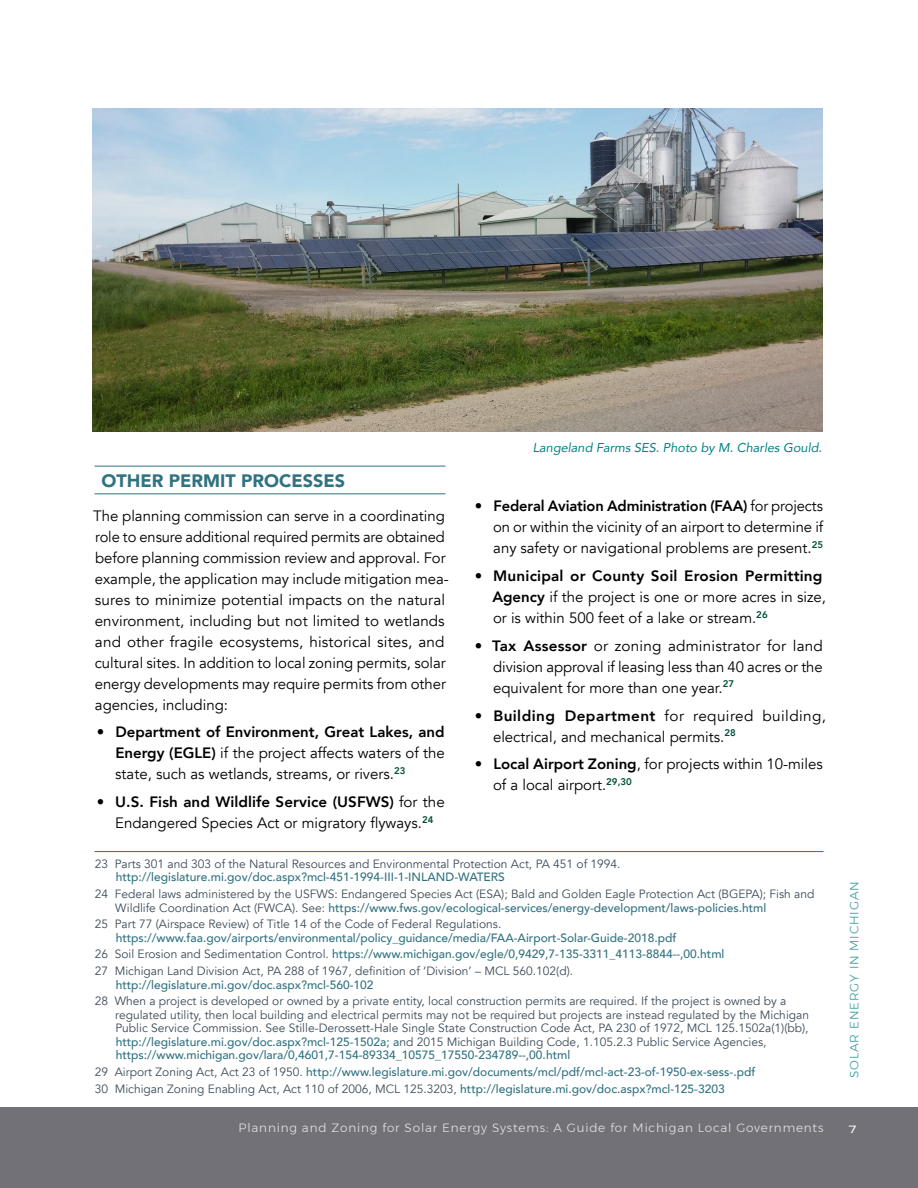
<style>
.page{position:relative;width:918px;height:1188px;background:#fff}
.page>*{position:absolute;margin:0;border:0;box-sizing:border-box;transform-origin:0 0}
.SubHEADER{font:900 18px "Avenir";color:#317280}
.Content-justified{font:15px/21px "Avenir";color:#000}
.t1{font:300 14.25px "Copperplate";color:#fff}
.caption-1{font:italic 12.75px "Avenir";color:#008183}
.Footnote{font:12px/13.5px "Avenir";color:#3c4c59}
.Footnote-2{font:500 12px/13.5px "Avenir";color:#317280}
.t2{font:300 12px "Montserrat";letter-spacing:.07em;color:#e6e6e6}
.t3{font:300 12px "Montserrat";letter-spacing:.07em;color:#339a9c}
.s1{font-weight:800}
.s2{font-weight:500;color:#317280}
.s3{font-weight:400;color:#3c4c59}
</style>
<div class="page">
<div style="left:0;top:1108px;width:918px;height:80px;background:#727177"></div>
<hr style="left:94px;top:466px;width:352px;height:1px;background:#317280">
<hr style="left:94px;top:493px;width:352px;height:1px;background:#317280">
<hr style="left:94px;top:851px;width:730px;height:1px;background:#008183">
<img style="left:93px;top:108px;width:729px;height:324px">
<p class="caption-1" style="left:533px;top:440px;width:291px">Langeland Farms SES. Photo by M. Charles Gould.</p>
<p class="SubHEADER" style="left:102px;top:465px;width:245px">OTHER PERMIT PROCESSES</p>
<p class="Content-justified" style="left:93px;top:505px;width:357px">The planning commission can serve in a coordinating role to ensure additional required permits are obtained before planning commission review and approval. For example, the application may include mitigation mea&shy;sures to minimize potential impacts on the natural environment, including but not limited to wetlands and other fragile ecosystems, historical sites, and cultural sites. In addition to local zoning permits, solar energy developments may require permits from other agencies, including:</p>
<p class="Content-justified" style="left:115px;top:722px;width:331px;text-align:justify;text-indent:-19px">• <span class="s1">Department of Environment, Great Lakes, and Energy (EGLE)</span> if the project affects waters of the state, such as wetlands, streams, or rivers.<sup>23</sup></p>
<p class="Content-justified" style="left:97px;top:792px;width:350px;text-align:center">• <span class="s1">U.S. Fish and Wildlife Service (USFWS)</span> for the<br>Endangered Species Act or migratory flyways.<sup>24</sup></p>
<p class="Footnote" style="left:116px;top:857px;width:506px;text-indent:-21px">23 Parts 301 and 303 of the Natural Resources and Environmental Protection Act, PA 451 of 1994. <span class="s2">http://legislature.mi.gov/doc.aspx?mcl-451-1994-III-1-INLAND-WATERS</span></p>
<p class="Footnote" style="left:115px;top:887px;width:701px;text-indent:-20px">24 Federal laws administered by the USFWS: Endangered Species Act (ESA); Bald and Golden Eagle Protection Act (BGEPA); Fish and<br>Wildlife Coordination Act (FWCA). See: <span class="s2">https://www.fws.gov/ecological-services/energy-development/laws-policies.html</span></p>
<p class="Footnote-2" style="left:116px;top:917px;width:562px;text-indent:-21px"><span class="s3">25 Part 77 (Airspace Review) of Title 14 of the Code of Federal Regulations. </span>https://www.faa.gov/airports/environmental/policy_guidance/media/FAA-Airport-Solar-Guide-2018.pdf</p>
<p class="Footnote-2" style="left:95px;top:947px;width:631px"><span class="s3">26 Soil Erosion and Sedimentation Control.</span> https://www.michigan.gov/egle/0,9429,7-135-3311_4113-8844--,00.html</p>
<p class="Footnote" style="left:116px;top:965px;width:459px;text-indent:-21px">27 Michigan Land Division Act, PA 288 of 1967, definition of ‘Division’ – MCL 560.102(d). <span class="s2">http://legislature.mi.gov/doc.aspx?mcl-560-102</span></p>
<p class="Footnote" style="left:115px;top:995px;width:695px;text-indent:-20px">28 When a project is developed or owned by a private entity, local construction permits are required. If the project is owned by a regulated utility, then local building and electrical permits may not be required but projects are instead regulated by the Michigan Public Service Commission. See Stille-Derossett-Hale Single State Construction Code Act, PA 230 of 1972, MCL 125.1502a(1)(bb), <span class="s2">http://legislature.mi.gov/doc.aspx?mcl-125-1502a; a</span>nd 2015 Michigan Building Code, 1.105.2.3 Public Service Agencies, <span class="s2">https://www.michigan.gov/lara/0,4601,7-154-89334_10575_17550-234789--,00.html</span></p>
<p class="Footnote-2" style="left:95px;top:1065px;width:662px"><span class="s3">29 Airport Zoning Act, Act 23 of 1950.</span> http://www.legislature.mi.gov/documents/mcl/pdf/mcl-act-23-of-1950-ex-sess-.pdf</p>
<p class="Footnote" style="left:95px;top:1082px;width:631px">30 Michigan Zoning Enabling Act, Act 110 of 2006, MCL 125.3203, <span class="s2">http://legislature.mi.gov/doc.aspx?mcl-125-3203</span></p>
<p class="Content-justified" style="left:493px;top:496px;width:332px;text-align:justify;text-indent:-18px">• <span class="s1">Federal Aviation Administration (FAA)</span> for projects on or within the vicinity of an airport to determine if any safety or navigational problems are present.<sup>25</sup></p>
<p class="Content-justified" style="left:492px;top:566px;width:335px;text-indent:-18px">• <span class="s1">Municipal or County Soil Erosion Permitting<br>Agency</span> if the project is one or more acres in size, or is within 500 feet of a lake or stream.<sup>26</sup></p>
<p class="Content-justified" style="left:493px;top:636px;width:331px;text-align:justify;text-indent:-18px">• <span class="s1">Tax Assessor</span> or zoning administrator for land division approval if leasing less than 40 acres or the equivalent for more than one year.<sup>27</sup></p>
<p class="Content-justified" style="left:493px;top:705px;width:335px;text-indent:-18px">• <span class="s1">Building Department</span> for required building, electrical, and mechanical permits.<sup>28</sup></p>
<p class="Content-justified" style="left:493px;top:754px;width:331px;text-indent:-18px">• <span class="s1">Local Airport Zoning</span>, for projects within 10-miles of a local airport.<sup>29,30</sup></p>
<p class="t3" style="left:845px;top:1078px;width:198px;rotate:-90deg">SOLAR ENERGY IN MICHIGAN</p>
<p class="t2" style="left:239px;top:1119px;width:586px">Planning and Zoning for Solar Energy Systems: A Guide for Michigan Local Governments</p>
<p class="t1" style="left:849px;top:1120px;width:10px">7</p>
</div>
